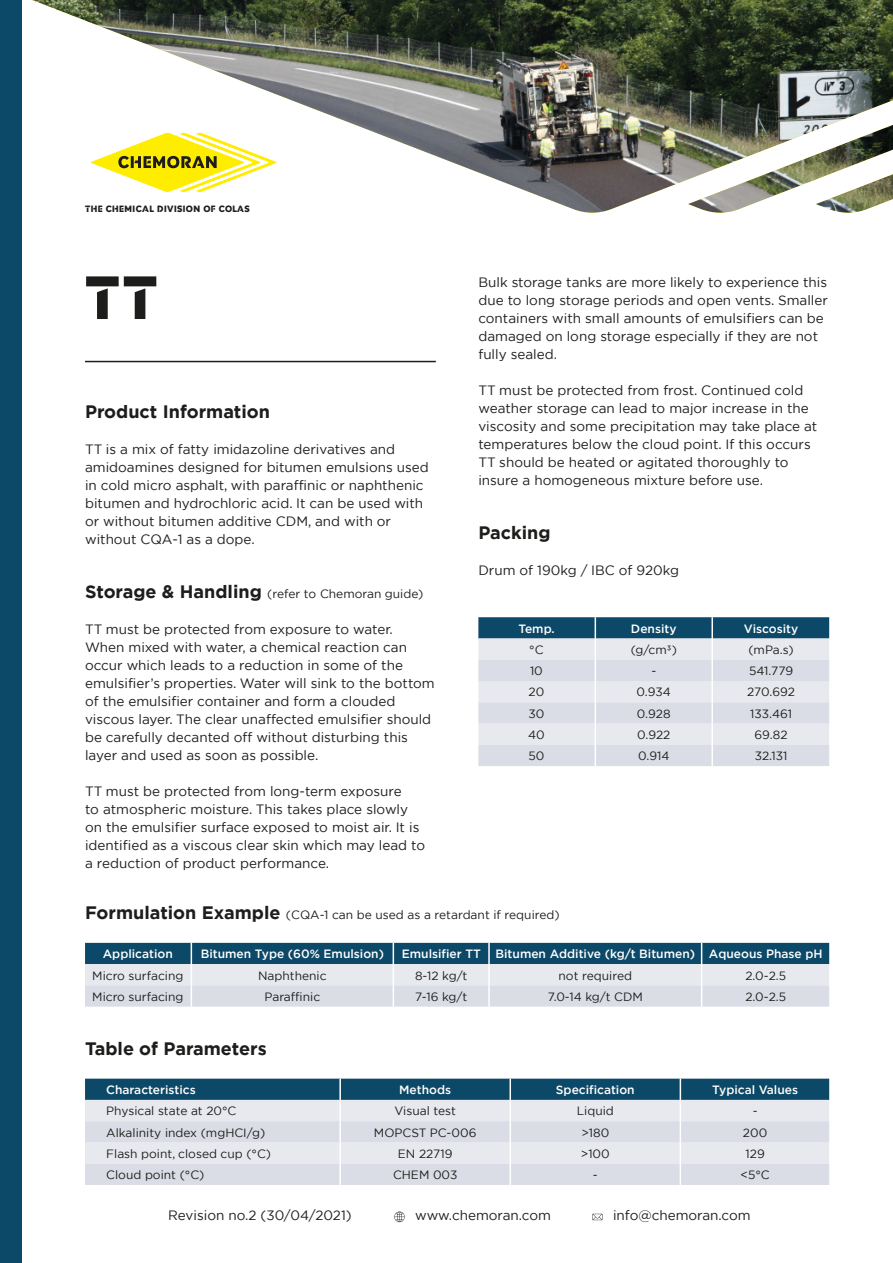
<style>
.page{position:relative;width:893px;height:1263px;background:#fff}
.page>*{position:absolute;margin:0;border:0;box-sizing:border-box;transform-origin:0 0}
.t1{font:900 60px "Colas";color:#1d1d1b}
.t2{font:700 18px "Gotham";color:#1d1d1b}
.t3{font:13.5px/18px "Gotham";color:#1d1d1b}
.t4{font:12px "Gotham";color:#1d1d1b}
.t5{font:500 12px "Gotham";color:#fff}
.t6{font:900 9px "Colas";letter-spacing:.05em;color:#1d1d1b}
.s1{font-weight:700;font-size:18px}
</style>
<div class="page">
<div style="left:0;top:0;width:21px;height:1263px;background:#0c4867"></div>
<img style="left:32px;top:0;width:861px;height:213px">
<svg style="left:91px;top:133px;width:185px;height:59px"></svg>
<svg style="left:592px;top:1214px;width:10px;height:6px"></svg>
<svg style="left:394px;top:1211px;width:11px;height:11px"></svg>
<svg style="left:85px;top:943px;width:744px;height:64px;background:#9bb0bf"></svg>
<svg style="left:85px;top:1079px;width:744px;height:106px;background:#b7c4d0"></svg>
<svg style="left:478px;top:617px;width:351px;height:149px;background:#c7d1da"></svg>
<hr style="left:711px;top:745px;width:2px;height:21px;background:#fff">
<hr style="left:85px;top:361px;width:351px;height:1px;background:#1d1d1b">
<p class="t6" style="left:85px;top:204px;width:166px">THE CHEMICAL DIVISION OF COLAS</p>
<h1 class="t1" style="left:85px;top:263px;width:74px">TT</h1>
<h2 class="t2" style="left:85px;top:400px;width:186px">Product Information</h2>
<p class="t3" style="left:85px;top:440px;width:345px">TT is a mix of fatty imidazoline derivatives and amidoamines designed for bitumen emulsions used in cold micro asphalt, with paraffinic or naphthenic bitumen and hydrochloric acid. It can be used with or without bitumen additive CDM, and with or without CQA-1 as a dope.</p>
<p class="t4" style="left:85px;top:586px;width:340px"><span class="s1">Storage &amp; Handling</span> (refer to Chemoran guide)</p>
<p class="t3" style="left:85px;top:620px;width:351px">TT must be protected from exposure to water.<br>When mixed with water, a chemical reaction can occur which leads to a reduction in some of the emulsifier’s properties. Water will sink to the bottom of the emulsifier container and form a clouded viscous layer. The clear unaffected emulsifier should be carefully decanted off without disturbing this layer and used as soon as possible.</p>
<p class="t3" style="left:85px;top:782px;width:342px">TT must be protected from long-term exposure<br>to atmospheric moisture. This takes place slowly on the emulsifier surface exposed to moist air. It is identified as a viscous clear skin which may lead to a reduction of product performance.</p>
<p class="t3" style="left:478px;top:273px;width:351px">Bulk storage tanks are more likely to experience this due to long storage periods and open vents. Smaller containers with small amounts of emulsifiers can be damaged on long storage especially if they are not fully sealed.</p>
<p class="t3" style="left:478px;top:381px;width:340px">TT must be protected from frost. Continued cold weather storage can lead to major increase in the viscosity and some precipitation may take place at temperatures below the cloud point. If this occurs TT should be heated or agitated thoroughly to insure a homogeneous mixture before use.</p>
<h2 class="t2" style="left:478px;top:521px;width:74px">Packing</h2>
<p class="t3" style="left:478px;top:561px;width:202px">Drum of 190kg / IBC of 920kg</p>
<p class="t5" style="left:519px;top:621px;width:38px">Temp.</p>
<p class="t5" style="left:631px;top:621px;width:47px">Density</p>
<p class="t5" style="left:744px;top:621px;width:56px">Viscosity</p>
<p class="t4" style="left:529px;top:642px;width:16px">°C</p>
<p class="t4" style="left:631px;top:642px;width:48px">(g/cm3)</p>
<p class="t4" style="left:748px;top:642px;width:47px">(mPa.s)</p>
<p class="t4" style="left:530px;top:663px;width:14px">10</p>
<p class="t4" style="left:651px;top:663px;width:6px">-</p>
<p class="t4" style="left:749px;top:663px;width:46px">541.779</p>
<p class="t4" style="left:529px;top:684px;width:17px">20</p>
<p class="t4" style="left:637px;top:684px;width:36px">0.934</p>
<p class="t4" style="left:747px;top:684px;width:49px">270.692</p>
<p class="t4" style="left:528px;top:706px;width:17px">30</p>
<p class="t4" style="left:637px;top:706px;width:35px">0.928</p>
<p class="t4" style="left:750px;top:706px;width:43px">133.461</p>
<p class="t4" style="left:528px;top:727px;width:18px">40</p>
<p class="t4" style="left:637px;top:727px;width:35px">0.922</p>
<p class="t4" style="left:755px;top:727px;width:34px">69.82</p>
<p class="t4" style="left:528px;top:748px;width:17px">50</p>
<p class="t4" style="left:638px;top:748px;width:33px">0.914</p>
<p class="t4" style="left:755px;top:748px;width:34px">32.131</p>
<p class="t4" style="left:85px;top:907px;width:476px"><span class="s1">Formulation Example</span> (CQA-1 can be used as a retardant if required)</p>
<p class="t5" style="left:103px;top:946px;width:71px">Application</p>
<p class="t5" style="left:201px;top:946px;width:185px">Bitumen Type (60% Emulsion)</p>
<p class="t5" style="left:402px;top:946px;width:422px">Emulsifier TT Bitumen Additive (kg/t Bitumen) Aqueous Phase pH</p>
<p class="t4" style="left:92px;top:968px;width:93px">Micro surfacing</p>
<p class="t4" style="left:258px;top:968px;width:70px">Naphthenic</p>
<p class="t4" style="left:415px;top:968px;width:54px">8-12 kg/t</p>
<p class="t4" style="left:559px;top:968px;width:75px">not required</p>
<p class="t4" style="left:745px;top:968px;width:42px">2.0-2.5</p>
<p class="t4" style="left:92px;top:989px;width:93px">Micro surfacing</p>
<p class="t4" style="left:264px;top:989px;width:57px">Paraffinic</p>
<p class="t4" style="left:415px;top:989px;width:54px">7-16 kg/t</p>
<p class="t4" style="left:548px;top:989px;width:97px">7.0-14 kg/t CDM</p>
<p class="t4" style="left:745px;top:989px;width:42px">2.0-2.5</p>
<h2 class="t2" style="left:85px;top:1036px;width:183px">Table of Parameters</h2>
<p class="t5" style="left:106px;top:1082px;width:91px">Characteristics</p>
<p class="t5" style="left:399px;top:1082px;width:53px">Methods</p>
<p class="t5" style="left:556px;top:1082px;width:80px">Specification</p>
<p class="t5" style="left:712px;top:1082px;width:87px">Typical Values</p>
<p class="t4" style="left:106px;top:1103px;width:132px">Physical state at 20°C</p>
<p class="t4" style="left:394px;top:1103px;width:63px">Visual test</p>
<p class="t4" style="left:577px;top:1103px;width:39px">Liquid</p>
<p class="t4" style="left:753px;top:1103px;width:6px">-</p>
<p class="t4" style="left:106px;top:1125px;width:160px">Alkalinity index (mgHCI/g)</p>
<p class="t4" style="left:374px;top:1125px;width:104px">MOPCST PC-006</p>
<p class="t4" style="left:581px;top:1125px;width:29px">&gt;180</p>
<p class="t4" style="left:743px;top:1125px;width:26px">200</p>
<p class="t4" style="left:106px;top:1146px;width:166px">Flash point, closed cup (°C)</p>
<p class="t4" style="left:398px;top:1146px;width:56px">EN 22719</p>
<p class="t4" style="left:581px;top:1146px;width:30px">&gt;100</p>
<p class="t4" style="left:745px;top:1146px;width:21px">129</p>
<p class="t4" style="left:106px;top:1167px;width:100px">Cloud point (°C)</p>
<p class="t4" style="left:393px;top:1167px;width:66px">CHEM 003</p>
<p class="t4" style="left:593px;top:1167px;width:6px">-</p>
<p class="t4" style="left:740px;top:1167px;width:31px">&lt;5°C</p>
<p class="t3" style="left:168px;top:1206px;width:185px">Revision no.2 (30/04/2021)</p>
<p class="t3" style="left:415px;top:1206px;width:137px">www.chemoran.com</p>
<p class="t3" style="left:613px;top:1206px;width:139px">info@chemoran.com</p>
</div>
